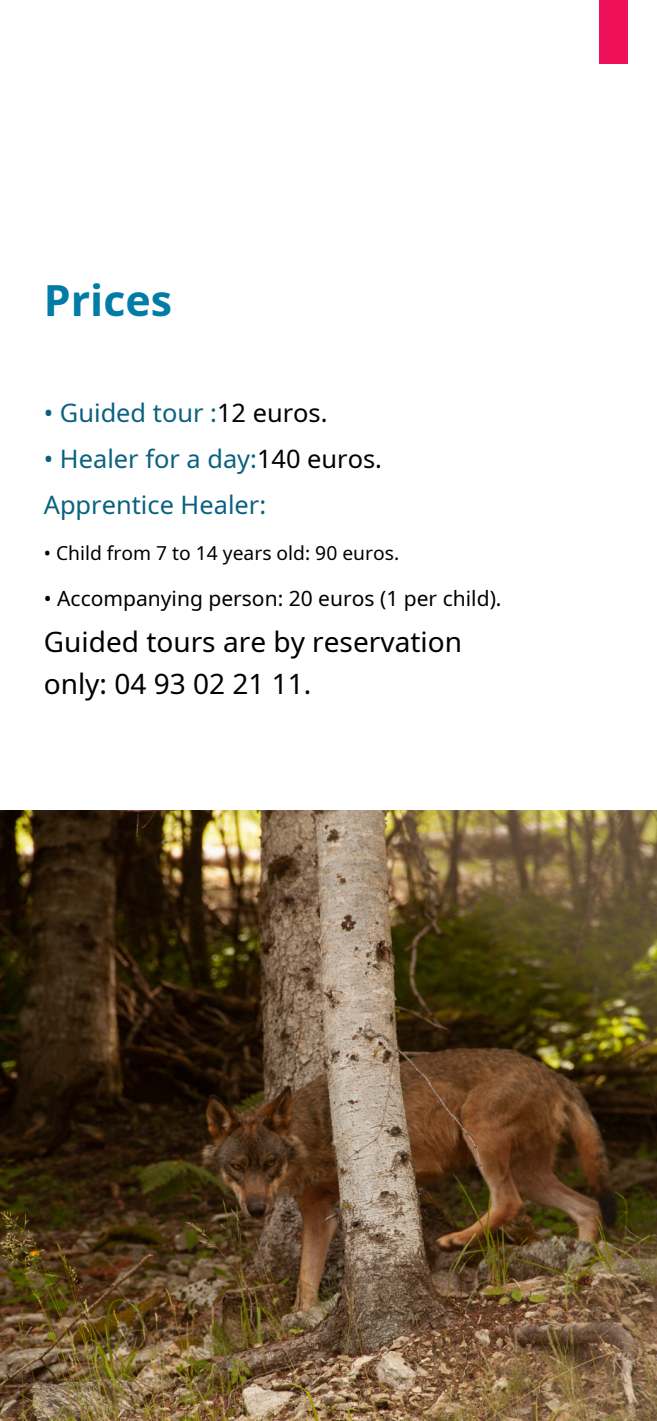
<style>
.page{position:relative;width:657px;height:1421px;background:#fff}
.page>*{position:absolute;margin:0;border:0;box-sizing:border-box;transform-origin:0 0}
.t1{font:700 42.88px "Noto Sans";color:#007ca6}
.t2{font:28px/41.1px "Noto Sans";color:#000}
.t3{font:25.38px/46.1px "Noto Sans";color:#0a6180}
.t4{font:21px "Noto Sans";color:#000}
.t5{font:19.25px "Noto Sans";color:#000}
.s1{color:#000}
</style>
<div class="page">
<img style="left:0;top:810px;width:656px;height:611px">
<div style="left:598px;top:0;width:29px;height:63px;background:#ee1059"></div>
<h1 class="t1" style="left:44px;top:271px;width:130px">Prices</h1>
<p class="t3" style="left:44px;top:389px;width:285px">• Guided tour :<span class="s1">12 euros.</span></p>
<p class="t3" style="left:44px;top:435px;width:339px">• Healer for a day:<span class="s1">140 euros.<br></span>Apprentice Healer:</p>
<p class="t5" style="left:44px;top:540px;width:356px">• Child from 7 to 14 years old: 90 euros.</p>
<p class="t4" style="left:44px;top:584px;width:459px">• Accompanying person: 20 euros (1 per child).</p>
<p class="t2" style="left:44px;top:621px;width:419px">Guided tours are by reservation only: 04 93 02 21 11.</p>
</div>
